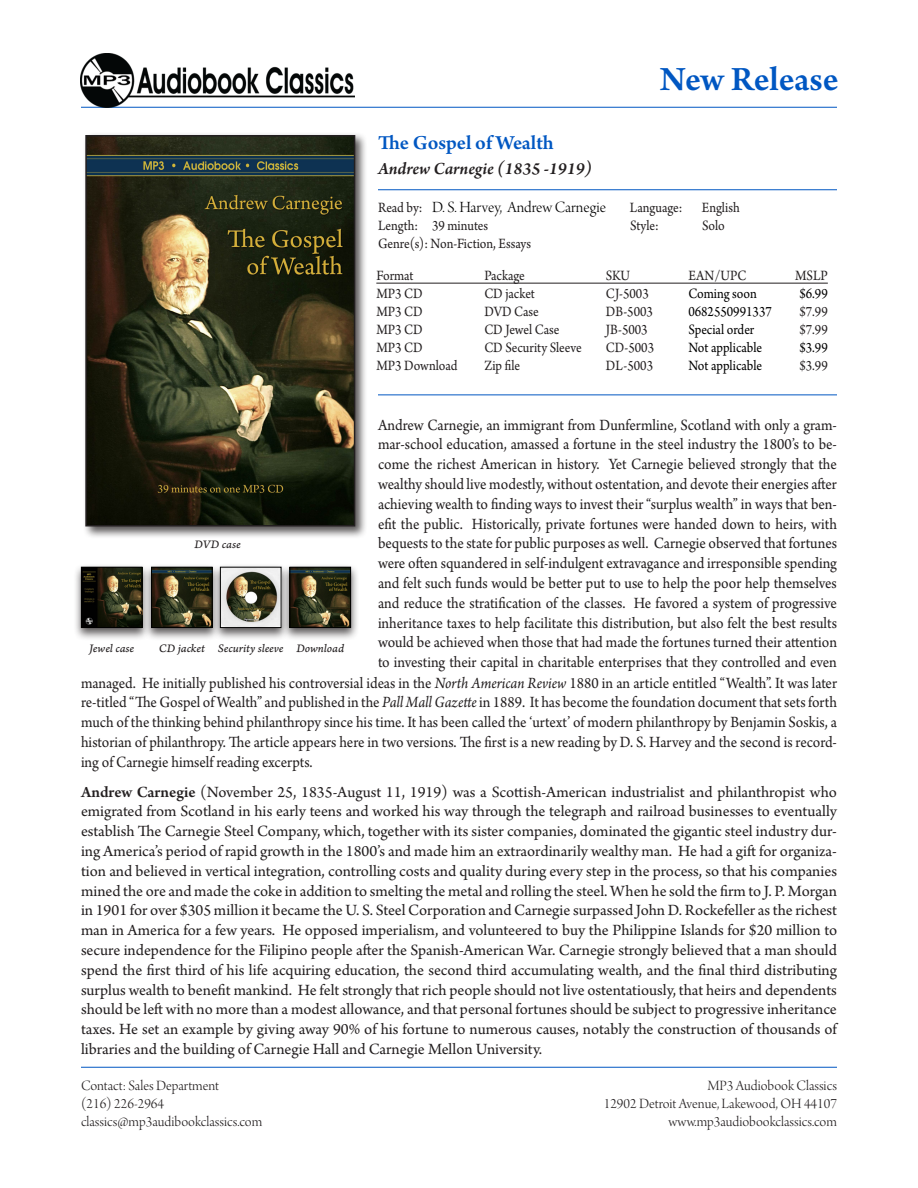
<style>
.page{position:relative;width:918px;height:1188px;background:#fff}
.page>*{position:absolute;margin:0;border:0;box-sizing:border-box;transform-origin:0 0}
.t1{font:600 36px "Arno Pro";letter-spacing:-.005em;color:#0057c2}
.t2{font:600 21px "Arno Pro";color:#0057c2}
.Description{font:italic 600 18px "Arno Pro";color:#231f20}
.Description-2{font:16.5px/19.8px "Arno Pro";color:#231f20;text-align:justify}
.Description-3{font:16.5px "Arno Pro";color:#231f20;scale:.93 1}
.Description-4{font:16.5px "Arno Pro Light Display";color:#000}
.Description-5{font:15px "Arno Pro";color:#231f20;scale:.9 1}
.Description-6{font:15px "Arno Pro Light Display";color:#231f20}
.Description-7{font:15px "Arno Pro";color:#000;scale:.9 1}
.Description-8{font:12px "Arno Pro Italic Caption";letter-spacing:-.005em;color:#231f20}
.s1{font-family:"Arno Pro";font-size:15px;color:#231f20}
.s2{font-style:italic}
.s3{font-weight:600}
</style>
<div class="page">
<hr style="left:378px;top:189px;width:459px;height:1px;background:#0057c2">
<hr style="left:378px;top:394px;width:459px;height:1px;background:#0057c2">
<hr style="left:81px;top:1067px;width:756px;height:1px;background:#0057c2">
<hr style="left:81px;top:107px;width:756px;height:1px;background:#0057c2">
<div style="left:82px;top:132px;width:286px;height:407px;background:#231f20;opacity:.75"></div>
<img style="left:88px;top:138px;width:264px;height:385px">
<div style="left:85px;top:135px;width:270px;height:391px;border:2px solid #231f20"></div>
<div style="left:73px;top:564px;width:78px;height:77px;background:#231f20;opacity:.75"></div>
<img style="left:83px;top:569px;width:57px;height:57px">
<div style="left:81px;top:567px;width:61px;height:61px;border:1px solid #000"></div>
<div style="left:281px;top:564px;width:78px;height:77px;background:#231f20;opacity:.75"></div>
<img style="left:292px;top:569px;width:57px;height:57px">
<div style="left:290px;top:567px;width:61px;height:61px;border:1px solid #000"></div>
<div style="left:212px;top:564px;width:78px;height:77px;background:#231f20;opacity:.75"></div>
<img style="left:222px;top:569px;width:57px;height:57px">
<div style="left:143px;top:564px;width:78px;height:77px;background:#231f20;opacity:.75"></div>
<img style="left:153px;top:569px;width:57px;height:57px">
<div style="left:151px;top:567px;width:61px;height:61px;border:1px solid #000"></div>
<img style="left:81px;top:54px;width:274px;height:54px">
<hr style="left:376px;top:283px;width:452px;height:1px;background:#231f20">
<p class="t2" style="left:378px;top:131px;width:177px">The Gospel of Wealth</p>
<p class="Description" style="left:378px;top:158px;width:215px">Andrew Carnegie (1835 -1919)</p>
<p class="t1" style="left:660px;top:59px;width:180px">New Release</p>
<p class="Description-4" style="left:378px;top:198px;width:229px"><span class="s1">Read by:</span> D. S. Harvey, Andrew Carnegie</p>
<p class="Description-5" style="left:630px;top:199px;width:60px">Language:</p>
<p class="Description-5" style="left:702px;top:199px;width:43px">English</p>
<p class="Description-5" style="left:378px;top:217px;width:124px">Length: 39 minutes</p>
<p class="Description-5" style="left:630px;top:217px;width:34px">Style:</p>
<p class="Description-5" style="left:702px;top:217px;width:27px">Solo</p>
<p class="Description-5" style="left:378px;top:235px;width:172px">Genre(s): Non-Fiction, Essays</p>
<p class="Description-5" style="left:376px;top:267px;width:43px">Format</p>
<p class="Description-5" style="left:484px;top:267px;width:47px">Package</p>
<p class="Description-5" style="left:606px;top:267px;width:28px">SKU</p>
<p class="Description-5" style="left:688px;top:267px;width:66px">EAN/UPC</p>
<p class="Description-5" style="left:795px;top:267px;width:38px">MSLP</p>
<p class="Description-5" style="left:376px;top:285px;width:53px">MP3 CD</p>
<p class="Description-5" style="left:484px;top:285px;width:58px">CD jacket</p>
<p class="Description-5" style="left:606px;top:285px;width:49px">CJ-5003</p>
<p class="Description-7" style="left:688px;top:285px;width:78px">Coming soon</p>
<p class="Description-7" style="left:799px;top:285px;width:33px">$6.99</p>
<p class="Description-5" style="left:376px;top:303px;width:53px">MP3 CD</p>
<p class="Description-5" style="left:484px;top:303px;width:62px">DVD Case</p>
<p class="Description-5" style="left:606px;top:303px;width:54px">DB-5003</p>
<p class="Description-7" style="left:688px;top:303px;width:94px">0682550991337</p>
<p class="Description-5" style="left:799px;top:303px;width:33px">$7.99</p>
<p class="Description-5" style="left:376px;top:321px;width:53px">MP3 CD</p>
<p class="Description-5" style="left:484px;top:321px;width:85px">CD Jewel Case</p>
<p class="Description-5" style="left:606px;top:321px;width:48px">JB-5003</p>
<p class="Description-7" style="left:688px;top:321px;width:75px">Special order</p>
<p class="Description-5" style="left:799px;top:321px;width:33px">$7.99</p>
<p class="Description-5" style="left:376px;top:339px;width:53px">MP3 CD</p>
<p class="Description-5" style="left:484px;top:339px;width:110px">CD Security Sleeve</p>
<p class="Description-5" style="left:606px;top:339px;width:55px">CD-5003</p>
<p class="Description-7" style="left:688px;top:339px;width:84px">Not applicable</p>
<p class="Description-7" style="left:799px;top:339px;width:33px">$3.99</p>
<p class="Description-5" style="left:376px;top:357px;width:92px">MP3 Download</p>
<p class="Description-5" style="left:484px;top:357px;width:41px">Zip file</p>
<p class="Description-5" style="left:606px;top:357px;width:54px">DL-5003</p>
<p class="Description-7" style="left:688px;top:357px;width:84px">Not applicable</p>
<p class="Description-5" style="left:799px;top:357px;width:33px">$3.99</p>
<p class="Description-3" style="left:378px;top:415px;width:495px">Andrew Carnegie, an immigrant from Dunfermline, Scotland with only a gram-</p>
<p class="Description-3" style="left:378px;top:435px;width:495px">mar-school education, amassed a fortune in the steel industry the 1800’s to be-</p>
<p class="Description-3" style="left:378px;top:455px;width:495px">come the richest American in history. Yet Carnegie believed strongly that the</p>
<p class="Description-3" style="left:378px;top:475px;width:495px">wealthy should live modestly, without ostentation, and devote their energies after</p>
<p class="Description-3" style="left:378px;top:495px;width:495px">achieving wealth to finding ways to invest their “surplus wealth” in ways that ben-</p>
<p class="Description-3" style="left:378px;top:514px;width:495px">efit the public. Historically, private fortunes were handed down to heirs, with</p>
<p class="Description-3" style="left:378px;top:534px;width:495px">bequests to the state for public purposes as well. Carnegie observed that fortunes</p>
<p class="Description-3" style="left:378px;top:554px;width:495px">were often squandered in self-indulgent extravagance and irresponsible spending</p>
<p class="Description-3" style="left:378px;top:574px;width:495px">and felt such funds would be better put to use to help the poor help themselves</p>
<p class="Description-3" style="left:378px;top:594px;width:495px">and reduce the stratification of the classes. He favored a system of progressive</p>
<p class="Description-3" style="left:378px;top:613px;width:495px">inheritance taxes to help facilitate this distribution, but also felt the best results</p>
<p class="Description-3" style="left:378px;top:633px;width:495px">would be achieved when those that had made the fortunes turned their attention</p>
<p class="Description-3" style="left:378px;top:653px;width:495px">to investing their capital in charitable enterprises that they controlled and even</p>
<p class="Description-3" style="left:81px;top:673px;width:814px">managed. He initially published his controversial ideas in the <span class="s2">North American Review</span> 1880 in an article entitled “Wealth”. It was later</p>
<p class="Description-3" style="left:81px;top:693px;width:814px">re-titled “The Gospel of Wealth” and published in the <span class="s2">Pall Mall Gazette</span> in 1889. It has become the foundation document that sets forth</p>
<p class="Description-3" style="left:81px;top:713px;width:814px">much of the thinking behind philanthropy since his time. It has been called the ‘urtext’ of modern philanthropy by Benjamin Soskis, a</p>
<p class="Description-3" style="left:81px;top:733px;width:814px">historian of philanthropy. The article appears here in two versions. The first is a new reading by D. S. Harvey and the second is record-</p>
<p class="Description-3" style="left:81px;top:753px;width:251px">ing of Carnegie himself reading excerpts.</p>
<p class="Description-2" style="left:81px;top:783px;width:758px"><span class="s3">Andrew Carnegie</span> (November 25, 1835-August 11, 1919) was a Scottish-American industrialist and philanthropist who emigrated from Scotland in his early teens and worked his way through the telegraph and railroad businesses to eventually establish The Carnegie Steel Company, which, together with its sister companies, dominated the gigantic steel industry dur&shy;ing America’s period of rapid growth in the 1800’s and made him an extraordinarily wealthy man. He had a gift for organiza&shy;tion and believed in vertical integration, controlling costs and quality during every step in the process, so that his companies mined the ore and made the coke in addition to smelting the metal and rolling the steel. When he sold the firm to J. P. Morgan in 1901 for over $305 million it became the U. S. Steel Corporation and Carnegie surpassed John D. Rockefeller as the richest man in America for a few years. He opposed imperialism, and volunteered to buy the Philippine Islands for $20 million to secure independence for the Filipino people after the Spanish-American War. Carnegie strongly believed that a man should spend the first third of his life acquiring education, the second third accumulating wealth, and the final third distributing surplus wealth to benefit mankind. He felt strongly that rich people should not live ostentatiously, that heirs and dependents should be left with no more than a modest allowance, and that personal fortunes should be subject to progressive inheritance taxes. He set an example by giving away 90% of his fortune to numerous causes, notably the construction of thousands of libraries and the building of Carnegie Hall and Carnegie Mellon University.</p>
<p class="Description-8" style="left:195px;top:537px;width:48px">DVD case</p>
<p class="Description-8" style="left:89px;top:641px;width:46px">Jewel case</p>
<p class="Description-8" style="left:159px;top:641px;width:47px">CD jacket</p>
<p class="Description-8" style="left:218px;top:641px;width:67px">Security sleeve</p>
<p class="Description-8" style="left:296px;top:641px;width:49px">Download</p>
<p class="Description-6" style="left:81px;top:1078px;width:140px">Contact: Sales Department</p>
<p class="Description-6" style="left:81px;top:1096px;width:85px">(216) 226-2964</p>
<p class="Description-6" style="left:81px;top:1114px;width:183px">classics@mp3audibookclassics.com</p>
<p class="Description-6" style="left:707px;top:1078px;width:131px">MP3 Audiobook Classics</p>
<p class="Description-6" style="left:604px;top:1096px;width:235px">12902 Detroit Avenue, Lakewood, OH 44107</p>
<p class="Description-6" style="left:669px;top:1114px;width:170px">www.mp3audiobookclassics.com</p>
</div>
